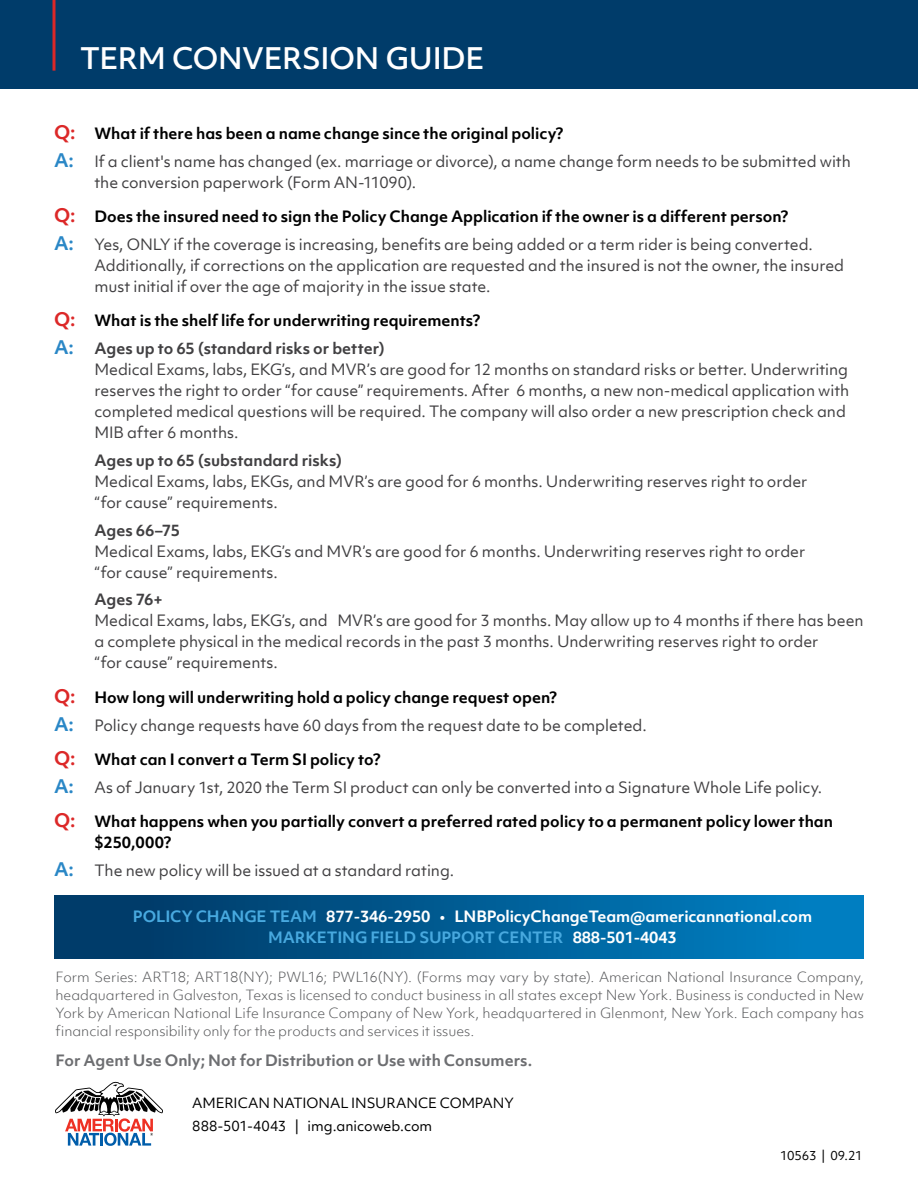
<style>
.page{position:relative;width:918px;height:1188px;background:#fff}
.page>*{position:absolute;margin:0;border:0;box-sizing:border-box;transform-origin:0 0}
.t1{font:500 28.5px "Objektiv Mk 1";letter-spacing:-.01em;color:#fff}
.t2{font:15px/21px "Objektiv Mk 1";letter-spacing:-.005em;color:#414042}
.t3{font:700 15px/27.8px "Objektiv Mk 1";color:#000}
.t4{font:700 15px/21px "Objektiv Mk 1";letter-spacing:-.01em;color:#fff;text-align:center}
.t5{font:700 15px "Objektiv Mk 1";color:#6d6e71}
.t6{font:700 15px "Objektiv Mk 1";color:#414042}
.t7{font:300 13.5px/18px "Objektiv Mk 1";color:#58595b;text-align:justify}
.t8{font:13.5px/22.5px "Objektiv Mk 1";letter-spacing:-.005em;color:#000}
.t9{font:12px "Objektiv Mk 1";letter-spacing:-.015em;color:#000}
.s1{font-weight:700;font-size:18px;color:#dc2828}
.s2{font-weight:700;color:#000}
.s3{font-weight:700;font-size:18px;color:#2a87c6}
.s4{font-size:18px;color:#dc2828}
.s5{font-size:18px;color:#2a87c6}
.s6{color:#414042}
.s7{color:#48a9df}
</style>
<div class="page">
<div style="left:0;top:0;width:918px;height:89px;background:#003c6a"></div>
<svg style="left:52px;top:0;width:4px;height:71px"></svg>
<svg style="left:55px;top:1082px;width:108px;height:64px"></svg>
<div style="left:54px;top:895px;width:810px;height:63px;background:linear-gradient(to right,#003561,#0083c6)"></div>
<h1 class="t1" style="left:80px;top:39px;width:406px">TERM CONVERSION GUIDE</h1>
<p class="t2" style="left:54px;top:119px;width:798px;line-height:27.8px"><span class="s1">Q:</span> <span class="s2">What if there has been a name change since the original policy?<br></span><span class="s3">A:</span> If a client's name has changed (ex. marriage or divorce), a name change form needs to be submitted with</p>
<p class="t2" style="left:95px;top:171px;width:323px">the conversion paperwork (Form AN-11090).</p>
<p class="t2" style="left:54px;top:202px;width:760px;line-height:27.8px"><span class="s1">Q:</span> <span class="s2">Does the insured need to sign the Policy Change Application if the owner is a different person?<br></span><span class="s3">A:</span> Yes, ONLY if the coverage is increasing, benefits are being added or a term rider is being converted.</p>
<p class="t2" style="left:95px;top:255px;width:751px">Additionally, if corrections on the application are requested and the insured is not the owner, the insured must initial if over the age of majority in the issue state.</p>
<p class="t3" style="left:54px;top:306px;width:428px"><span class="s4">Q:</span> What is the shelf life for underwriting requirements?<br><span class="s5">A:</span> <span class="s6">Ages up to 65 (standard risks or better)</span></p>
<p class="t2" style="left:95px;top:359px;width:756px">Medical Exams, labs, EKG’s, and MVR’s are good for 12 months on standard risks or better. Underwriting reserves the right to order “for cause” requirements. After 6 months, a new non-medical application with completed medical questions will be required. The company will also order a new prescription check and MIB after 6 months.</p>
<p class="t6" style="left:95px;top:450px;width:249px">Ages up to 65 (substandard risks)</p>
<p class="t2" style="left:95px;top:471px;width:714px">Medical Exams, labs, EKGs, and MVR’s are good for 6 months. Underwriting reserves right to order “for cause” requirements.</p>
<p class="t6" style="left:95px;top:519px;width:87px">Ages 66–75</p>
<p class="t2" style="left:95px;top:540px;width:712px">Medical Exams, labs, EKG’s and MVR’s are good for 6 months. Underwriting reserves right to order “for cause” requirements.</p>
<p class="t6" style="left:95px;top:589px;width:70px">Ages 76+</p>
<p class="t2" style="left:95px;top:610px;width:771px">Medical Exams, labs, EKG’s, and MVR’s are good for 3 months. May allow up to 4 months if there has been a complete physical in the medical records in the past 3 months. Underwriting reserves right to order<br>“for cause” requirements.</p>
<p class="t2" style="left:54px;top:683px;width:594px;line-height:27.8px"><span class="s1">Q:</span> <span class="s2">How long will underwriting hold a policy change request open?<br></span><span class="s3">A:</span> Policy change requests have 60 days from the request date to be completed.</p>
<p class="t2" style="left:54px;top:745px;width:770px;line-height:27.8px"><span class="s1">Q:</span> <span class="s2">What can I convert a Term SI policy to?<br></span><span class="s3">A:</span> As of January 1st, 2020 the Term SI product can only be converted into a Signature Whole Life policy.</p>
<p class="t3" style="left:95px;top:811px;width:740px;line-height:21px;text-indent:-41px"><span class="s4">Q:</span> What happens when you partially convert a preferred rated policy to a permanent policy lower than $250,000?</p>
<p class="t2" style="left:54px;top:860px;width:402px"><span class="s3">A:</span> The new policy will be issued at a standard rating.</p>
<p class="t4" style="left:133px;top:906px;width:681px"><span class="s7">POLICY CHANGE TEAM</span> 877-346-2950 • LNBPolicyChangeTeam@americannational.com<br><span class="s7">MARKETING FIELD SUPPORT CENTER</span> 888-501-4043</p>
<p class="t7" style="left:56px;top:968px;width:810px">Form Series: ART18; ART18(NY); PWL16; PWL16(NY). (Forms may vary by state). American National Insurance Company, headquartered in Galveston, Texas is licensed to conduct business in all states except New York. Business is conducted in New York by American National Life Insurance Company of New York, headquartered in Glenmont, New York. Each company has financial responsibility only for the products and services it issues.</p>
<p class="t5" style="left:56px;top:1049px;width:478px">For Agent Use Only; Not for Distribution or Use with Consumers.</p>
<p class="t8" style="left:192px;top:1092px;width:323px">AMERICAN NATIONAL INSURANCE COMPANY<br>888-501-4043 | img.anicoweb.com</p>
<p class="t9" style="left:780px;top:1147px;width:84px">10563 | 09.21</p>
</div>
